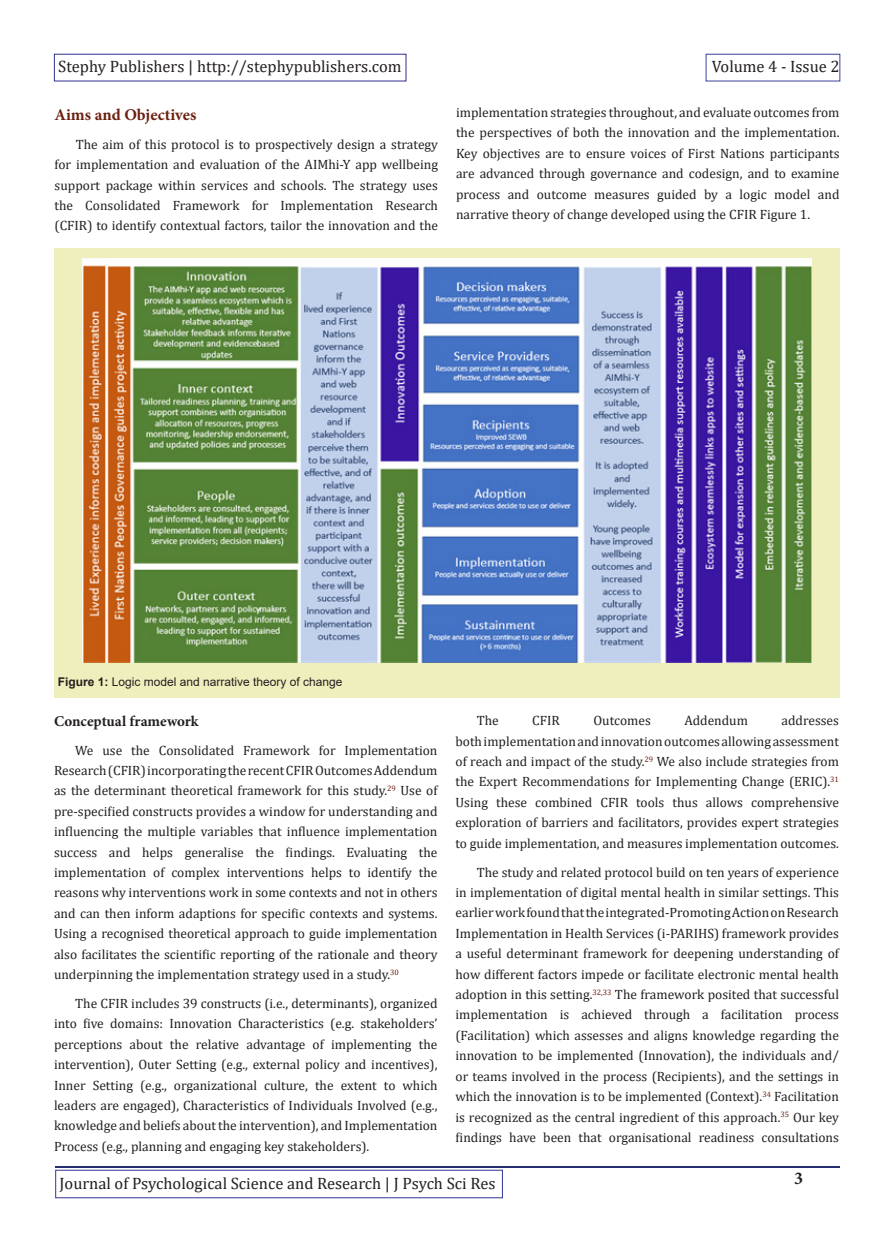
<style>
.page{position:relative;width:893px;height:1255px;background:#fff}
.page>*{position:absolute;margin:0;border:0;box-sizing:border-box;transform-origin:0 0}
.t1{font:700 18px "Minion Pro";color:#231f20}
.t2{font:16.5px "Cambria";color:#231f20}
.Default{font:700 16.5px "Minion Pro";color:#6c1f0f}
.Default-2{font:700 15px "Minion Pro";color:#231f20}
.Default-3{font:13.5px/20.4px "Cambria";color:#231f20;text-align:justify}
.t3{font:12px "Arial";color:#231f20}
.s1{font-weight:700}
</style>
<div class="page">
<div style="left:54px;top:54px;width:352px;height:27px;border:1px solid #302f90"></div>
<div style="left:706px;top:54px;width:134px;height:27px;border:1px solid #3b439b"></div>
<hr style="left:55px;top:1165px;width:785px;height:2px;background:#262d72">
<div style="left:56px;top:1169px;width:447px;height:28px;border:1px solid #303595"></div>
<div style="left:54px;top:248px;width:785px;height:449px;background:#efefbd"></div>
<img style="left:83px;top:259px;width:728px;height:403px">
<p class="t2" style="left:58px;top:56px;width:345px">Stephy Publishers | http://stephypublishers.com</p>
<p class="t2" style="left:712px;top:56px;width:129px">Volume 4 - Issue 2</p>
<p class="Default" style="left:55px;top:103px;width:143px">Aims and Objectives</p>
<p class="Default-3" style="left:55px;top:134px;width:385px;text-indent:21px">The aim of this protocol is to prospectively design a strategy for implementation and evaluation of the AIMhi-Y app wellbeing support package within services and schools. The strategy uses the Consolidated Framework for Implementation Research (CFIR) to identify contextual factors, tailor the innovation and the</p>
<p class="Default-3" style="left:456px;top:102px;width:385px">implementation strategies throughout, and evaluate outcomes from the perspectives of both the innovation and the implementation.<br>Key objectives are to ensure voices of First Nations participants are advanced through governance and codesign, and to examine process and outcome measures guided by a logic model and narrative theory of change developed using the CFIR Figure 1.</p>
<p class="t3" style="left:58px;top:673px;width:286px"><span class="s1">Figure 1:</span> Logic model and narrative theory of change</p>
<p class="Default-2" style="left:54px;top:710px;width:146px">Conceptual framework</p>
<p class="Default-3" style="left:54px;top:739px;width:385px;text-indent:21px">We use the Consolidated Framework for Implementation Research (CFIR) incorporating the recent CFIR Outcomes Addendum as the determinant theoretical framework for this study.<sup>29</sup> Use of pre-specified constructs provides a window for understanding and influencing the multiple variables that influence implementation success and helps generalise the findings. Evaluating the implementation of complex interventions helps to identify the reasons why interventions work in some contexts and not in others and can then inform adaptions for specific contexts and systems.<br>Using a recognised theoretical approach to guide implementation also facilitates the scientific reporting of the rationale and theory underpinning the implementation strategy used in a study.<sup>30</sup></p>
<p class="Default-3" style="left:54px;top:993px;width:385px;text-indent:21px">The CFIR includes 39 constructs (i.e., determinants), organized into five domains: Innovation Characteristics (e.g. stakeholders’ perceptions about the relative advantage of implementing the intervention), Outer Setting (e.g., external policy and incentives), Inner Setting (e.g., organizational culture, the extent to which leaders are engaged), Characteristics of Individuals Involved (e.g., knowledge and beliefs about the intervention), and Implementation Process (e.g., planning and engaging key stakeholders).</p>
<p class="Default-3" style="left:455px;top:710px;width:385px;text-indent:326px">addresses bothimplementationandinnovationoutcomes allowing assessment of reach and impact of the study.<sup>29</sup> We also include strategies from the Expert Recommendations for Implementing Change (ERIC).<sup>31<br></sup>Using these combined CFIR tools thus allows comprehensive exploration of barriers and facilitators, provides expert strategies to guide implementation, and measures implementation outcomes.</p>
<p class="Default-3" style="left:455px;top:861px;width:385px;text-indent:21px">The study and related protocol build on ten years of experience in implementation of digital mental health in similar settings. This earlier work found that the integrated-Promoting Action on Research Implementation in Health Services (i-PARIHS) framework provides a useful determinant framework for deepening understanding of how different factors impede or facilitate electronic mental health adoption in this setting.<sup>32,33</sup> The framework posited that successful implementation is achieved through a facilitation process (Facilitation) which assesses and aligns knowledge regarding the innovation to be implemented (Innovation), the individuals and/ or teams involved in the process (Recipients), and the settings in which the innovation is to be implemented (Context).<sup>34</sup> Facilitation is recognized as the central ingredient of this approach.<sup>35</sup> Our key findings have been that organisational readiness consultations</p>
<p class="Default-3" style="left:477px;top:710px;width:24px">The</p>
<p class="Default-3" style="left:532px;top:710px;width:29px">CFIR</p>
<p class="Default-3" style="left:593px;top:710px;width:59px">Outcomes</p>
<p class="Default-3" style="left:684px;top:710px;width:65px">Addendum</p>
<p class="t2" style="left:60px;top:1173px;width:437px">Journal of Psychological Science and Research | J Psych Sci Res</p>
<h1 class="t1" style="left:794px;top:1164px;width:10px">3</h1>
</div>
